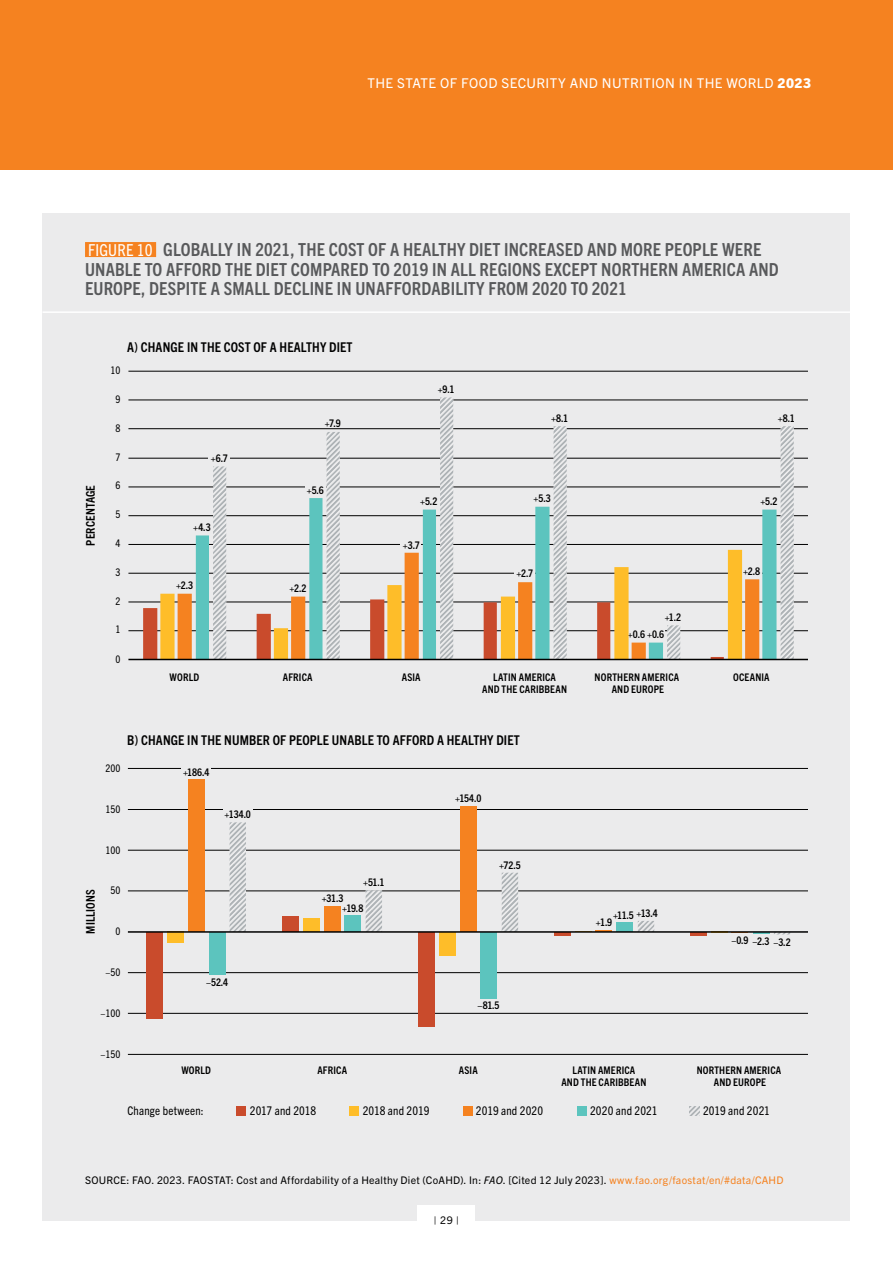
<style>
.page{position:relative;width:893px;height:1263px;background:#fff}
.page>*{position:absolute;margin:0;border:0;box-sizing:border-box;transform-origin:0 0}
.t1{font:700 condensed 18px/19.5px "Trade Gothic Next LT Pro";letter-spacing:.01em;color:#58595b}
.t2{font:700 condensed 13.5px "Trade Gothic Next LT Pro";letter-spacing:.01em;color:#000}
.t3{font:13.5px "Trade Gothic Next LT Pro";letter-spacing:.03em;color:#fff}
.t4{font:condensed 12px "Trade Gothic Next LT Pro";letter-spacing:.01em;color:#000}
.t5{font:700 condensed 12px "Trade Gothic Next LT Pro";letter-spacing:.01em;color:#000}
.t6{font:700 condensed 10.5px/12px "Trade Gothic Next LT Pro";letter-spacing:.015em;color:#000;text-align:center}
.t7{font:10.5px "Trade Gothic Next LT Pro";letter-spacing:.025em;color:#000}
.t8{font:condensed 10.5px "Trade Gothic Next LT Pro";color:#000}
.s1{font-weight:800}
.s2{font-weight:400;font-size:16.5px;color:#fff}
.s3{font-style:italic}
.s4{color:#f58220}
</style>
<div class="page">
<div style="left:0;top:0;width:893px;height:170px;background:#f58220"></div>
<div style="left:43px;top:213px;width:807px;height:1007px;background:#ebebec"></div>
<hr style="left:43px;top:311px;width:807px;height:2px;background:#fff">
<div style="left:85px;top:242px;width:71px;height:15px;background:#f58220"></div>
<hr style="left:128px;top:630px;width:679px;height:1px;background:#000">
<hr style="left:128px;top:602px;width:679px;height:1px;background:#000">
<hr style="left:128px;top:573px;width:679px;height:1px;background:#000">
<hr style="left:128px;top:544px;width:679px;height:1px;background:#000">
<hr style="left:128px;top:515px;width:679px;height:1px;background:#000">
<hr style="left:128px;top:487px;width:679px;height:1px;background:#000">
<hr style="left:128px;top:458px;width:679px;height:1px;background:#000">
<hr style="left:128px;top:428px;width:679px;height:1px;background:#000">
<hr style="left:128px;top:400px;width:679px;height:1px;background:#000">
<hr style="left:128px;top:371px;width:679px;height:1px;background:#000">
<svg style="left:143px;top:601px;width:17px;height:58px"></svg>
<svg style="left:213px;top:397px;width:581px;height:262px"></svg>
<hr style="left:128px;top:768px;width:679px;height:1px;background:#000">
<hr style="left:128px;top:809px;width:679px;height:1px;background:#000">
<hr style="left:128px;top:850px;width:679px;height:1px;background:#000">
<hr style="left:128px;top:891px;width:679px;height:1px;background:#000">
<hr style="left:128px;top:972px;width:679px;height:1px;background:#000">
<hr style="left:128px;top:1013px;width:679px;height:1px;background:#000">
<hr style="left:128px;top:1054px;width:679px;height:1px;background:#000">
<hr style="left:690px;top:932px;width:17px;height:3px;background:#c94b2c">
<hr style="left:554px;top:932px;width:16px;height:4px;background:#c94b2c">
<div style="left:418px;top:932px;width:16px;height:94px;background:#c94b2c"></div>
<div style="left:146px;top:932px;width:17px;height:86px;background:#c94b2c"></div>
<div style="left:439px;top:932px;width:16px;height:23px;background:#febd29"></div>
<div style="left:167px;top:932px;width:16px;height:11px;background:#febd29"></div>
<div style="left:460px;top:806px;width:17px;height:126px;background:#f58220"></div>
<div style="left:188px;top:780px;width:16px;height:152px;background:#f58220"></div>
<div style="left:481px;top:932px;width:16px;height:66px;background:#5cc4be"></div>
<div style="left:209px;top:932px;width:16px;height:42px;background:#5cc4be"></div>
<svg style="left:230px;top:822px;width:560px;height:112px"></svg>
<div style="left:209px;top:455px;width:21px;height:9px;background:#ebebec"></div>
<div style="left:400px;top:542px;width:21px;height:9px;background:#ebebec"></div>
<div style="left:305px;top:485px;width:21px;height:9px;background:#ebebec"></div>
<div style="left:181px;top:767px;width:30px;height:9px;background:#ebebec"></div>
<div style="left:223px;top:806px;width:30px;height:9px;background:#ebebec"></div>
<div style="left:741px;top:566px;width:20px;height:11px;background:#ebebec"></div>
<div style="left:237px;top:1106px;width:9px;height:10px;background:#c94b2c"></div>
<div style="left:350px;top:1106px;width:9px;height:10px;background:#febd29"></div>
<div style="left:463px;top:1106px;width:9px;height:10px;background:#f58220"></div>
<div style="left:577px;top:1106px;width:9px;height:10px;background:#5cc4be"></div>
<svg style="left:160px;top:550px;width:582px;height:109px"></svg>
<hr style="left:128px;top:931px;width:679px;height:2px;background:#000">
<hr style="left:128px;top:659px;width:679px;height:1px;background:#000">
<svg style="left:690px;top:1106px;width:9px;height:10px"></svg>
<div style="left:418px;top:1205px;width:57px;height:30px;background:#fff"></div>
<p class="t3" style="left:367px;top:74px;width:445px">THE STATE OF FOOD SECURITY AND NUTRITION IN THE WORLD <span class="s1">2023</span></p>
<h1 class="t1" style="left:85px;top:239px;width:695px"><span class="s2">FIGURE 10</span> GLOBALLY IN 2021, THE COST OF A HEALTHY DIET INCREASED AND MORE PEOPLE WERE<br>UNABLE TO AFFORD THE DIET COMPARED TO 2019 IN ALL REGIONS EXCEPT NORTHERN AMERICA AND<br>EUROPE, DESPITE A SMALL DECLINE IN UNAFFORDABILITY FROM 2020 TO 2021</h1>
<p class="t5" style="left:82px;top:546px;width:62px;rotate:-90deg">PERCENTAGE</p>
<p class="t2" style="left:127px;top:338px;width:227px">A) CHANGE IN THE COST OF A HEALTHY DIET</p>
<p class="t8" style="left:110px;top:363px;width:11px">10</p>
<p class="t8" style="left:115px;top:392px;width:6px">9</p>
<p class="t8" style="left:115px;top:421px;width:6px">8</p>
<p class="t8" style="left:115px;top:450px;width:6px">7</p>
<p class="t8" style="left:115px;top:478px;width:6px">6</p>
<p class="t8" style="left:115px;top:507px;width:6px">5</p>
<p class="t8" style="left:115px;top:536px;width:6px">4</p>
<p class="t8" style="left:115px;top:565px;width:6px">3</p>
<p class="t8" style="left:115px;top:593px;width:6px">2</p>
<p class="t8" style="left:115px;top:622px;width:6px">1</p>
<p class="t8" style="left:115px;top:652px;width:6px">0</p>
<p class="t6" style="left:211px;top:452px;width:19px">+6.7</p>
<p class="t6" style="left:193px;top:521px;width:19px">+4.3</p>
<p class="t6" style="left:325px;top:417px;width:17px">+7.9</p>
<p class="t6" style="left:307px;top:483px;width:18px">+5.6</p>
<p class="t6" style="left:176px;top:578px;width:19px">+2.3</p>
<p class="t6" style="left:289px;top:581px;width:19px">+2.2</p>
<p class="t6" style="left:438px;top:382px;width:18px">+9.1</p>
<p class="t6" style="left:551px;top:411px;width:19px">+8.1</p>
<p class="t6" style="left:778px;top:411px;width:19px">+8.1</p>
<p class="t6" style="left:420px;top:495px;width:19px">+5.2</p>
<p class="t6" style="left:534px;top:492px;width:19px">+5.3</p>
<p class="t6" style="left:760px;top:495px;width:19px">+5.2</p>
<p class="t6" style="left:403px;top:538px;width:18px">+3.7</p>
<p class="t6" style="left:516px;top:567px;width:18px">+2.7</p>
<p class="t6" style="left:743px;top:564px;width:19px">+2.8</p>
<p class="t6" style="left:665px;top:610px;width:18px">+1.2</p>
<p class="t6" style="left:628px;top:628px;width:38px">+0.6 +0.6</p>
<p class="t6" style="left:170px;top:671px;width:31px">WORLD</p>
<p class="t6" style="left:283px;top:671px;width:31px">AFRICA</p>
<p class="t6" style="left:402px;top:671px;width:20px">ASIA</p>
<p class="t6" style="left:595px;top:671px;width:86px">NORTHERN AMERICA<br>AND EUROPE</p>
<p class="t6" style="left:733px;top:671px;width:38px">OCEANIA</p>
<p class="t6" style="left:482px;top:671px;width:87px">LATIN AMERICA<br>AND THE CARIBBEAN</p>
<p class="t5" style="left:82px;top:934px;width:46px;rotate:-90deg">MILLIONS</p>
<p class="t2" style="left:127px;top:731px;width:394px">B) CHANGE IN THE NUMBER OF PEOPLE UNABLE TO AFFORD A HEALTHY DIET</p>
<p class="t8" style="left:105px;top:761px;width:16px">200</p>
<p class="t8" style="left:105px;top:802px;width:16px">150</p>
<p class="t8" style="left:105px;top:843px;width:16px">100</p>
<p class="t8" style="left:110px;top:883px;width:11px">50</p>
<p class="t8" style="left:115px;top:924px;width:6px">0</p>
<p class="t8" style="left:105px;top:965px;width:16px">−50</p>
<p class="t6" style="left:183px;top:765px;width:28px">+186.4</p>
<p class="t6" style="left:225px;top:808px;width:28px">+134.0</p>
<p class="t6" style="left:206px;top:975px;width:24px">−52.4</p>
<p class="t6" style="left:363px;top:875px;width:23px">+51.1</p>
<p class="t6" style="left:322px;top:892px;width:23px">+31.3</p>
<p class="t6" style="left:342px;top:901px;width:23px">+19.8</p>
<p class="t6" style="left:455px;top:792px;width:28px">+154.0</p>
<p class="t6" style="left:499px;top:858px;width:23px">+72.5</p>
<p class="t6" style="left:636px;top:906px;width:23px">+13.4</p>
<p class="t6" style="left:613px;top:908px;width:22px">+11.5</p>
<p class="t6" style="left:596px;top:915px;width:18px">+1.9</p>
<p class="t6" style="left:731px;top:933px;width:19px">−0.9</p>
<p class="t6" style="left:752px;top:935px;width:40px">−2.3 −3.2</p>
<p class="t8" style="left:100px;top:1006px;width:21px">−100</p>
<p class="t8" style="left:100px;top:1047px;width:21px">−150</p>
<p class="t6" style="left:478px;top:999px;width:23px">−81.5</p>
<p class="t6" style="left:181px;top:1064px;width:31px">WORLD</p>
<p class="t6" style="left:317px;top:1064px;width:31px">AFRICA</p>
<p class="t6" style="left:459px;top:1064px;width:20px">ASIA</p>
<p class="t6" style="left:697px;top:1064px;width:86px;line-height:11.4px">NORTHERN AMERICA<br>AND EUROPE</p>
<p class="t4" style="left:127px;top:1102px;width:78px">Change between:</p>
<p class="t4" style="left:250px;top:1102px;width:68px">2017 and 2018</p>
<p class="t4" style="left:363px;top:1102px;width:68px">2018 and 2019</p>
<p class="t4" style="left:476px;top:1102px;width:69px">2019 and 2020</p>
<p class="t4" style="left:590px;top:1102px;width:69px">2020 and 2021</p>
<p class="t4" style="left:703px;top:1102px;width:68px">2019 and 2021</p>
<p class="t6" style="left:561px;top:1064px;width:87px;line-height:11.4px">LATIN AMERICA<br>AND THE CARIBBEAN</p>
<p class="t7" style="left:85px;top:1173px;width:700px">SOURCE: FAO. 2023. FAOSTAT: Cost and Affordability of a Healthy Diet (CoAHD). In: <span class="s3">FAO</span>. [Cited 12 July 2023]. <span class="s4">www.fao.org/faostat/en/#data/CAHD</span></p>
<p class="t7" style="left:434px;top:1213px;width:27px">| 29 |</p>
</div>
